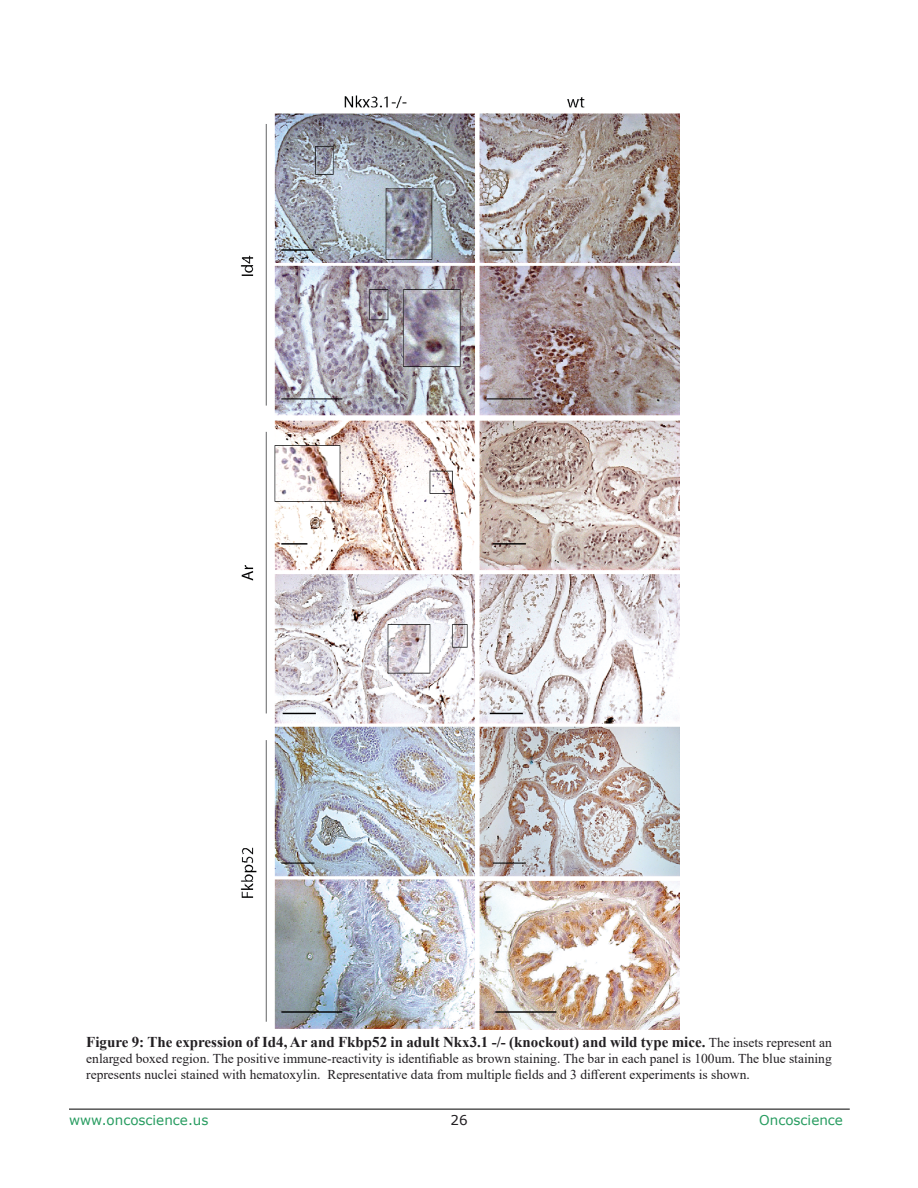
<style>
.page{position:relative;width:918px;height:1188px;background:#fff}
.page>*{position:absolute;margin:0;border:0;box-sizing:border-box;transform-origin:0 0}
.t1{font:700 15px "Times New Roman";color:#221f22}
.t2{font:13.5px/16.2px "Times New Roman";color:#221f22}
.t3{font:13.5px "Verdana";color:#279c60}
.t4{font:13.5px "Verdana";color:#221f22}
.s1{font-weight:400;font-size:13.5px}
</style>
<div class="page">
<hr style="left:69px;top:1109px;width:781px;height:1px;background:#000">
<img style="left:240px;top:95px;width:439px;height:935px">
<p class="t1" style="left:86px;top:1031px;width:747px">Figure 9: The expression of Id4, Ar and Fkbp52 in adult Nkx3.1 -/- (knockout) and wild type mice. <span class="s1">The insets represent an</span></p>
<p class="t2" style="left:86px;top:1050px;width:747px">enlarged boxed region. The positive immune-reactivity is identifiable as brown staining. The bar in each panel is 100um. The blue staining represents nuclei stained with hematoxylin. Representative data from multiple fields and 3 different experiments is shown.</p>
<p class="t3" style="left:69px;top:1111px;width:141px">www.oncoscience.us</p>
<p class="t4" style="left:450px;top:1111px;width:19px">26</p>
<p class="t3" style="left:759px;top:1111px;width:85px">Oncoscience</p>
</div>
